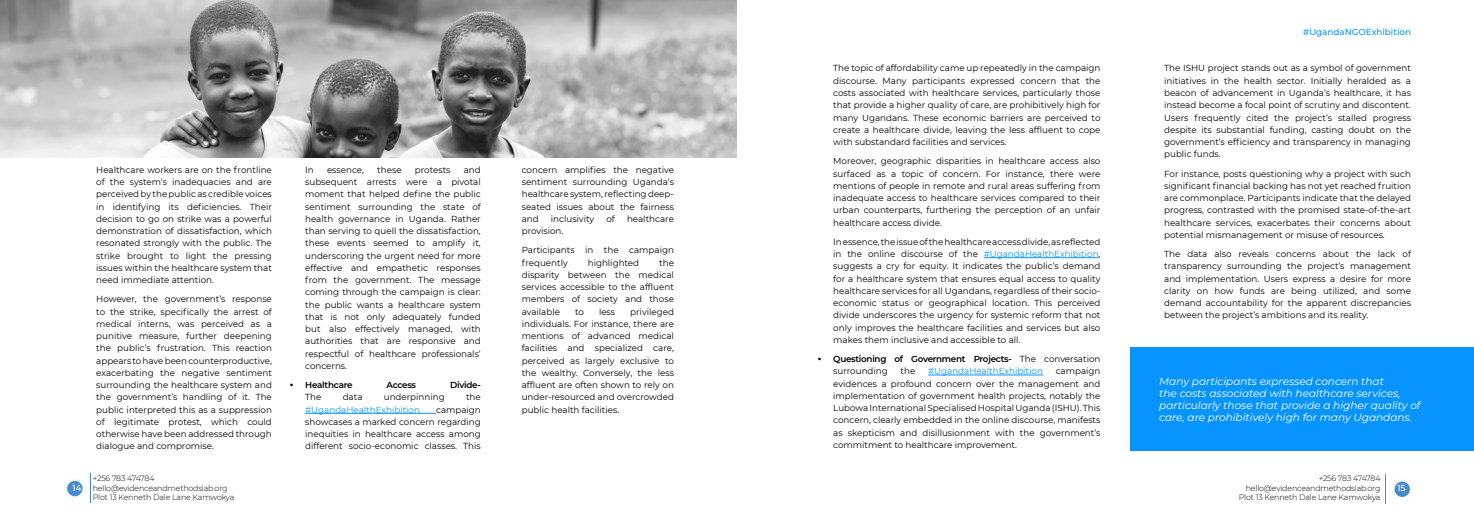
<style>
.page{position:relative;width:1474px;height:521px;background:#fff}
.page>*{position:absolute;margin:0;border:0;box-sizing:border-box;transform-origin:0 0}
.t1{font:italic 10.5px/12.2px "Montserrat";color:#fff}
.t2{font:8.75px/12.2px "Montserrat";color:#000;text-align:justify}
.t3{font:600 8.75px/12.2px "Montserrat";letter-spacing:-.03em;color:#000}
.t4{font:8.75px "Montserrat";color:#0894ff}
.t5{font:500 8.75px "Montserrat";color:#0894ff}
.t6{font:500 8.75px "Montserrat";color:#fff}
.t7{font:300 7.88px/9.6px "Montserrat";letter-spacing:-.02em;color:#000;text-align:right}
.s1{font-family:"Gotham";font-weight:700}
.s2{color:#0894ff}
.s3{font-weight:400}
</style>
<div class="page">
<svg style="left:1385px;top:474px;width:28px;height:29px"></svg>
<div style="left:1394px;top:481px;width:15px;height:16px;background:#498ac9;border-radius:50%"></div>
<hr style="left:90px;top:473px;width:1px;height:30px;background:#498ac9">
<svg style="left:64px;top:478px;width:22px;height:21px"></svg>
<div style="left:67px;top:481px;width:16px;height:15px;background:#498ac9;border-radius:50%"></div>
<hr style="left:305px;top:413px;width:131px;height:1px;background:#0894ff">
<hr style="left:983px;top:257px;width:115px;height:1px;background:#0894ff">
<hr style="left:928px;top:375px;width:114px;height:1px;background:#0894ff">
<img style="left:0;top:0;width:737px;height:158px">
<div style="left:1130px;top:347px;width:343px;height:103px;background:#0894ff"></div>
<p class="t6" style="left:73px;top:481px;width:11px">14</p>
<p class="t2" style="left:96px;top:163px;width:177px">Healthcare workers are on the frontline of the system’s inadequacies and are perceived by the public as credible voices in identifying its deficiencies. Their decision to go on strike was a powerful demonstration of dissatisfaction, which resonated strongly with the public. The strike brought to light the pressing issues within the healthcare system that need immediate attention.</p>
<p class="t2" style="left:96px;top:293px;width:177px">However, the government’s response to the strike, specifically the arrest of medical interns, was perceived as a punitive measure, further deepening the public’s frustration. This reaction appears to have been counterproductive, exacerbating the negative sentiment surrounding the healthcare system and the government’s handling of it. The public interpreted this as a suppression of legitimate protest, which could otherwise have been addressed through dialogue and compromise.</p>
<p class="t7" style="left:93px;top:473px;width:143px;text-align:left">+256 783 474784 hello@evidenceandmethodslab.org<br>Plot 13 Kenneth Dale Lane Kamwokya</p>
<p class="t2" style="left:305px;top:163px;width:177px;text-indent:159px">and subsequent arrests were a pivotal moment that helped define the public sentiment surrounding the state of health governance in Uganda. Rather than serving to quell the dissatisfaction, these events seemed to amplify it, underscoring the urgent need for more effective and empathetic responses from the government. The message coming through the campaign is clear: the public wants a healthcare system that is not only adequately funded but also effectively managed, with authorities that are responsive and respectful of healthcare professionals’ concerns.</p>
<p class="t3" style="left:289px;top:378px;width:65px"><span class="s1">•</span> Healthcare</p>
<p class="t3" style="left:386px;top:378px;width:31px">Access</p>
<p class="t3" style="left:450px;top:378px;width:32px">Divide-</p>
<p class="t2" style="left:305px;top:391px;width:18px">The</p>
<p class="t2" style="left:343px;top:391px;width:21px">data</p>
<p class="t2" style="left:384px;top:391px;width:62px">underpinning</p>
<p class="t2" style="left:466px;top:391px;width:16px">the</p>
<p class="t4" style="left:305px;top:403px;width:116px">#UgandaHealthExhibition</p>
<p class="t2" style="left:305px;top:163px;width:10px">In</p>
<p class="t2" style="left:327px;top:163px;width:39px">essence,</p>
<p class="t2" style="left:377px;top:163px;width:26px">these</p>
<p class="t2" style="left:415px;top:163px;width:37px">protests</p>
<p class="t2" style="left:305px;top:403px;width:177px;text-indent:131px">campaign showcases a marked concern regarding inequities in healthcare access among different socio-economic classes. This</p>
<p class="t2" style="left:521px;top:163px;width:154px">concern amplifies the negative sentiment surrounding Uganda’s healthcare system, reflecting deep&shy;seated issues about the fairness and</p>
<p class="t2" style="left:551px;top:212px;width:45px">inclusivity</p>
<p class="t2" style="left:606px;top:212px;width:10px">of</p>
<p class="t2" style="left:627px;top:212px;width:48px">healthcare</p>
<p class="t2" style="left:521px;top:225px;width:43px">provision.</p>
<p class="t2" style="left:521px;top:244px;width:154px">Participants in the campaign frequently</p>
<p class="t2" style="left:521px;top:256px;width:154px;text-indent:137px">the disparity between the medical services accessible to the affluent members of society and those available</p>
<p class="t2" style="left:587px;top:256px;width:53px">highlighted</p>
<p class="t2" style="left:521px;top:305px;width:154px;text-indent:108px">privileged individuals. For instance, there are mentions of advanced medical facilities and specialized care, perceived as largely exclusive to the wealthy. Conversely, the less affluent are often shown to rely on under-resourced and overcrowded public health facilities.</p>
<p class="t2" style="left:575px;top:305px;width:10px">to</p>
<p class="t2" style="left:599px;top:305px;width:18px">less</p>
<p class="t2" style="left:833px;top:62px;width:269px">The topic of affordability came up repeatedly in the campaign discourse. Many participants expressed concern that the costs associated with healthcare services, particularly those that provide a higher quality of care, are prohibitively high for many Ugandans. These economic barriers are perceived to create a healthcare divide, leaving the less affluent to cope with substandard facilities and services.</p>
<p class="t2" style="left:833px;top:155px;width:269px">Moreover, geographic disparities in healthcare access also surfaced as a topic of concern. For instance, there were mentions of people in remote and rural areas suffering from inadequate access to healthcare services compared to their urban counterparts, furthering the perception of an unfair healthcare access divide.</p>
<p class="t2" style="left:833px;top:235px;width:269px">In essence, the issue of the healthcare access divide, as reflected in the online discourse of the <span class="s2">#UgandaHealthExhibition</span>, suggests a cry for equity. It indicates the public’s demand for a healthcare system that ensures equal access to quality healthcare services for all Ugandans, regardless of their socio&shy;economic status or geographical location. This perceived divide underscores the urgency for systemic reform that not only improves the healthcare facilities and services but also makes them inclusive and accessible to all.</p>
<p class="t3" style="left:833px;top:352px;width:269px;text-indent:-16px"><span class="s1">•</span> Questioning of Government Projects- <span class="s3">The conversation surrounding</span></p>
<p class="t2" style="left:833px;top:365px;width:269px;text-indent:222px">campaign evidences a profound concern over the management and implementation of government health projects, notably the Lubowa International Specialised Hospital Uganda (ISHU). This concern, clearly embedded in the online discourse, manifests as skepticism and disillusionment with the government’s commitment to healthcare improvement.</p>
<p class="t2" style="left:900px;top:365px;width:16px">the</p>
<p class="t4" style="left:928px;top:365px;width:116px">#UgandaHealthExhibition</p>
<p class="t5" style="left:1303px;top:26px;width:109px">#UgandaNGOExhibition</p>
<p class="t2" style="left:1164px;top:62px;width:248px">The ISHU project stands out as a symbol of government initiatives in the health sector. Initially heralded as a beacon of advancement in Uganda’s healthcare, it has instead become a focal point of scrutiny and discontent.<br>Users frequently cited the project’s stalled progress despite its substantial funding, casting doubt on the government’s efficiency and transparency in managing public funds.</p>
<p class="t2" style="left:1164px;top:167px;width:248px">For instance, posts questioning why a project with such significant financial backing has not yet reached fruition are commonplace. Participants indicate that the delayed progress, contrasted with the promised state-of-the-art healthcare services, exacerbates their concerns about potential mismanagement or misuse of resources.</p>
<p class="t2" style="left:1164px;top:247px;width:248px">The data also reveals concerns about the lack of transparency surrounding the project’s management and implementation. Users express a desire for more clarity on how funds are being utilized, and some demand accountability for the apparent discrepancies between the project’s ambitions and its reality.</p>
<p class="t1" style="left:1159px;top:374px;width:263px">Many participants expressed concern that<br>the costs associated with healthcare services, particularly those that provide a higher quality of care, are prohibitively high for many Ugandans.</p>
<p class="t7" style="left:1238px;top:473px;width:143px">+256 783 474784 hello@evidenceandmethodslab.org<br>Plot 13 Kenneth Dale Lane Kamwokya</p>
<p class="t6" style="left:1397px;top:481px;width:10px">15</p>
</div>
